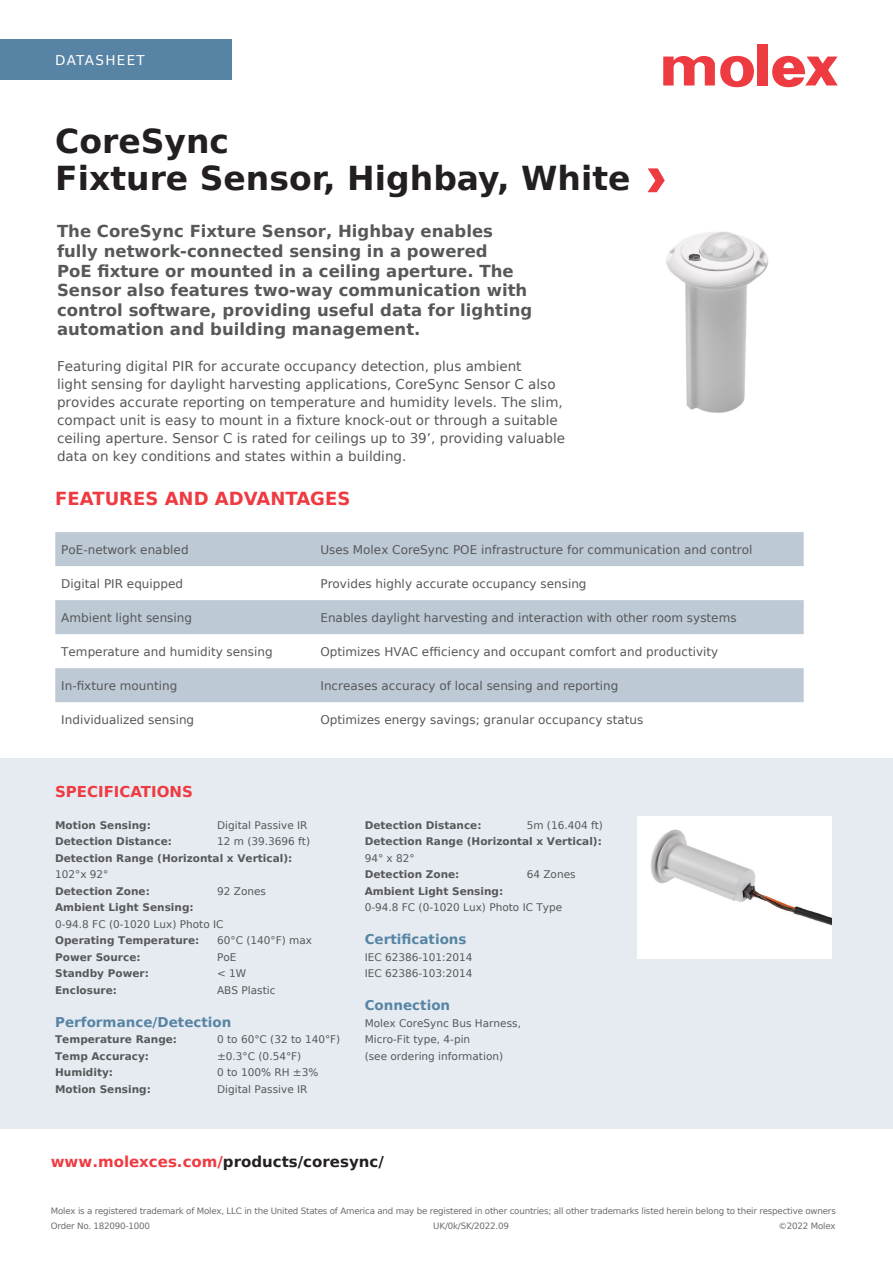
<style>
.page{position:relative;width:893px;height:1263px;background:#fff}
.page>*{position:absolute;margin:0;border:0;box-sizing:border-box;transform-origin:0 0}
.Datasheet_Header{font:700 33px "Bitstream Vera Sans";color:#231f20}
.Section_Header_Red{font:700 18px "Bitstream Vera Sans";color:#ee3a41}
.Emphasis_Paragraph_1{font:700 16.5px/19.5px "Bitstream Vera Sans";color:#57585a}
.Weblink__red_black{font:700 15px "Bitstream Vera Sans";color:#231f20}
.Specifications_Heade{font:700 15px "Bitstream Vera Sans";color:#ee3a41}
.Body_Text_80_Black{font:13.5px/18px "Bitstream Vera Sans";color:#57585a}
.Specifications_Subhe{font:700 13.5px "Bitstream Vera Sans";color:#5784a4}
.Literature_Tab{font:13.5px "Bitstream Vera Sans";letter-spacing:.1em;color:#fff}
.Specifications_Body{font:12px "Bitstream Vera Sans";color:#57585a}
.Specifications_Body-2{font:10.5px "Bitstream Vera Sans";color:#57585a}
.Specifications_Body-3{font:700 10.5px "Bitstream Vera Sans";color:#57585a}
.A4_Footer{font:8.7px "Bitstream Vera Sans";letter-spacing:-.02em;color:#6c6d70}
.s1{color:#ee3a41}
</style>
<div class="page">
<div style="left:0;top:39px;width:231px;height:41px;background:#5784a4"></div>
<div style="left:757px;top:44px;width:11px;height:41px;background:#ee3a41"></div>
<svg style="left:663px;top:55px;width:91px;height:32px"></svg>
<svg style="left:772px;top:56px;width:66px;height:31px"></svg>
<svg style="left:55px;top:532px;width:749px;height:170px;fill:#bdc9d4"></svg>
<img style="left:666px;top:231px;width:103px;height:182px">
<div style="left:0;top:758px;width:893px;height:371px;background:#e6ebf1"></div>
<img style="left:638px;top:817px;width:193px;height:142px">
<svg style="left:647px;top:168px;width:18px;height:24px"></svg>
<p class="Literature_Tab" style="left:55px;top:53px;width:91px">DATASHEET</p>
<p class="Datasheet_Header" style="left:55px;top:122px;width:175px">CoreSync</p>
<p class="Datasheet_Header" style="left:55px;top:160px;width:577px">Fixture Sensor, Highbay, White</p>
<p class="Emphasis_Paragraph_1" style="left:57px;top:222px;width:477px">The CoreSync Fixture Sensor, Highbay enables fully network-connected sensing in a powered<br>PoE fixture or mounted in a ceiling aperture. The Sensor also features two-way communication with control software, providing useful data for lighting automation and building management.</p>
<p class="Body_Text_80_Black" style="left:57px;top:357px;width:510px">Featuring digital PIR for accurate occupancy detection, plus ambient<br>light sensing for daylight harvesting applications, CoreSync Sensor C also provides accurate reporting on temperature and humidity levels. The slim, compact unit is easy to mount in a fixture knock-out or through a suitable ceiling aperture. Sensor C is rated for ceilings up to 39’, providing valuable data on key conditions and states within a building.</p>
<p class="Section_Header_Red" style="left:55px;top:488px;width:297px">FEATURES AND ADVANTAGES</p>
<p class="Specifications_Body" style="left:61px;top:542px;width:129px">PoE-network enabled</p>
<p class="Specifications_Body" style="left:320px;top:542px;width:433px">Uses Molex CoreSync POE infrastructure for communication and control</p>
<p class="Specifications_Body" style="left:61px;top:576px;width:123px">Digital PIR equipped</p>
<p class="Specifications_Body" style="left:320px;top:576px;width:268px">Provides highly accurate occupancy sensing</p>
<p class="Specifications_Body" style="left:61px;top:610px;width:132px">Ambient light sensing</p>
<p class="Specifications_Body" style="left:320px;top:610px;width:418px">Enables daylight harvesting and interaction with other room systems</p>
<p class="Specifications_Body" style="left:61px;top:645px;width:213px">Temperature and humidity sensing</p>
<p class="Specifications_Body" style="left:320px;top:645px;width:399px">Optimizes HVAC efficiency and occupant comfort and productivity</p>
<p class="Specifications_Body" style="left:61px;top:679px;width:118px">In-fixture mounting</p>
<p class="Specifications_Body" style="left:320px;top:679px;width:300px">Increases accuracy of local sensing and reporting</p>
<p class="Specifications_Body" style="left:61px;top:713px;width:134px">Individualized sensing</p>
<p class="Specifications_Body" style="left:320px;top:713px;width:324px">Optimizes energy savings; granular occupancy status</p>
<p class="Specifications_Heade" style="left:55px;top:783px;width:139px">SPECIFICATIONS</p>
<p class="Specifications_Body-3" style="left:55px;top:819px;width:97px">Motion Sensing:</p>
<p class="Specifications_Body-2" style="left:217px;top:819px;width:92px">Digital Passive IR</p>
<p class="Specifications_Body-3" style="left:55px;top:835px;width:118px">Detection Distance:</p>
<p class="Specifications_Body-2" style="left:217px;top:835px;width:95px">12 m (39.3696 ft)</p>
<p class="Specifications_Body-3" style="left:55px;top:852px;width:239px">Detection Range (Horizontal x Vertical):</p>
<p class="Specifications_Body-2" style="left:55px;top:868px;width:55px">102°x 92°</p>
<p class="Specifications_Body-3" style="left:55px;top:885px;width:96px">Detection Zone:</p>
<p class="Specifications_Body-2" style="left:217px;top:885px;width:50px">92 Zones</p>
<p class="Specifications_Body-3" style="left:55px;top:901px;width:140px">Ambient Light Sensing:</p>
<p class="Specifications_Body-2" style="left:55px;top:918px;width:170px">0-94.8 FC (0-1020 Lux) Photo IC</p>
<p class="Specifications_Body-3" style="left:55px;top:934px;width:146px">Operating Temperature:</p>
<p class="Specifications_Body-2" style="left:217px;top:934px;width:97px">60°C (140°F) max</p>
<p class="Specifications_Body-3" style="left:55px;top:951px;width:87px">Power Source:</p>
<p class="Specifications_Body-2" style="left:217px;top:951px;width:21px">PoE</p>
<p class="Specifications_Body-3" style="left:55px;top:967px;width:95px">Standby Power:</p>
<p class="Specifications_Body-2" style="left:217px;top:967px;width:31px">&lt; 1W</p>
<p class="Specifications_Body-3" style="left:55px;top:984px;width:63px">Enclosure:</p>
<p class="Specifications_Body-2" style="left:217px;top:984px;width:60px">ABS Plastic</p>
<p class="Specifications_Subhe" style="left:55px;top:1014px;width:178px">Performance/Detection</p>
<p class="Specifications_Body-3" style="left:55px;top:1033px;width:124px">Temperature Range:</p>
<p class="Specifications_Body-2" style="left:217px;top:1033px;width:125px">0 to 60°C (32 to 140°F)</p>
<p class="Specifications_Body-3" style="left:55px;top:1050px;width:95px">Temp Accuracy:</p>
<p class="Specifications_Body-2" style="left:217px;top:1050px;width:86px">±0.3°C (0.54°F)</p>
<p class="Specifications_Body-3" style="left:55px;top:1066px;width:59px">Humidity:</p>
<p class="Specifications_Body-2" style="left:217px;top:1066px;width:103px">0 to 100% RH ±3%</p>
<p class="Specifications_Body-3" style="left:55px;top:1083px;width:97px">Motion Sensing:</p>
<p class="Specifications_Body-2" style="left:217px;top:1083px;width:92px">Digital Passive IR</p>
<p class="Specifications_Body-3" style="left:365px;top:819px;width:118px">Detection Distance:</p>
<p class="Specifications_Body-2" style="left:527px;top:819px;width:78px">5m (16.404 ft)</p>
<p class="Specifications_Body-3" style="left:365px;top:835px;width:239px">Detection Range (Horizontal x Vertical):</p>
<p class="Specifications_Body-2" style="left:365px;top:852px;width:52px">94° x 82°</p>
<p class="Specifications_Body-3" style="left:365px;top:868px;width:96px">Detection Zone:</p>
<p class="Specifications_Body-2" style="left:527px;top:868px;width:50px">64 Zones</p>
<p class="Specifications_Body-3" style="left:365px;top:885px;width:140px">Ambient Light Sensing:</p>
<p class="Specifications_Body-2" style="left:365px;top:901px;width:199px">0-94.8 FC (0-1020 Lux) Photo IC Type</p>
<p class="Specifications_Subhe" style="left:365px;top:932px;width:103px">Certifications</p>
<p class="Specifications_Body-2" style="left:365px;top:951px;width:109px">IEC 62386-101:2014</p>
<p class="Specifications_Body-2" style="left:365px;top:967px;width:109px">IEC 62386-103:2014</p>
<p class="Specifications_Subhe" style="left:365px;top:998px;width:87px">Connection</p>
<p class="Specifications_Body-2" style="left:365px;top:1017px;width:158px">Molex CoreSync Bus Harness,</p>
<p class="Specifications_Body-2" style="left:365px;top:1033px;width:107px">Micro-Fit type, 4-pin</p>
<p class="Specifications_Body-2" style="left:365px;top:1050px;width:140px">(see ordering information)</p>
<p class="Weblink__red_black" style="left:51px;top:1153px;width:335px"><span class="s1">www.molexces.com/</span>products/coresync/</p>
<p class="A4_Footer" style="left:51px;top:1206px;width:787px">Molex is a registered trademark of Molex, LLC in the United States of America and may be registered in other countries; all other trademarks listed herein belong to their respective owners</p>
<p class="A4_Footer" style="left:51px;top:1221px;width:101px">Order No. 182090-1000</p>
<p class="A4_Footer" style="left:433px;top:1221px;width:77px">UK/0k/SK/2022.09</p>
<p class="A4_Footer" style="left:778px;top:1221px;width:59px">©2022 Molex</p>
</div>
